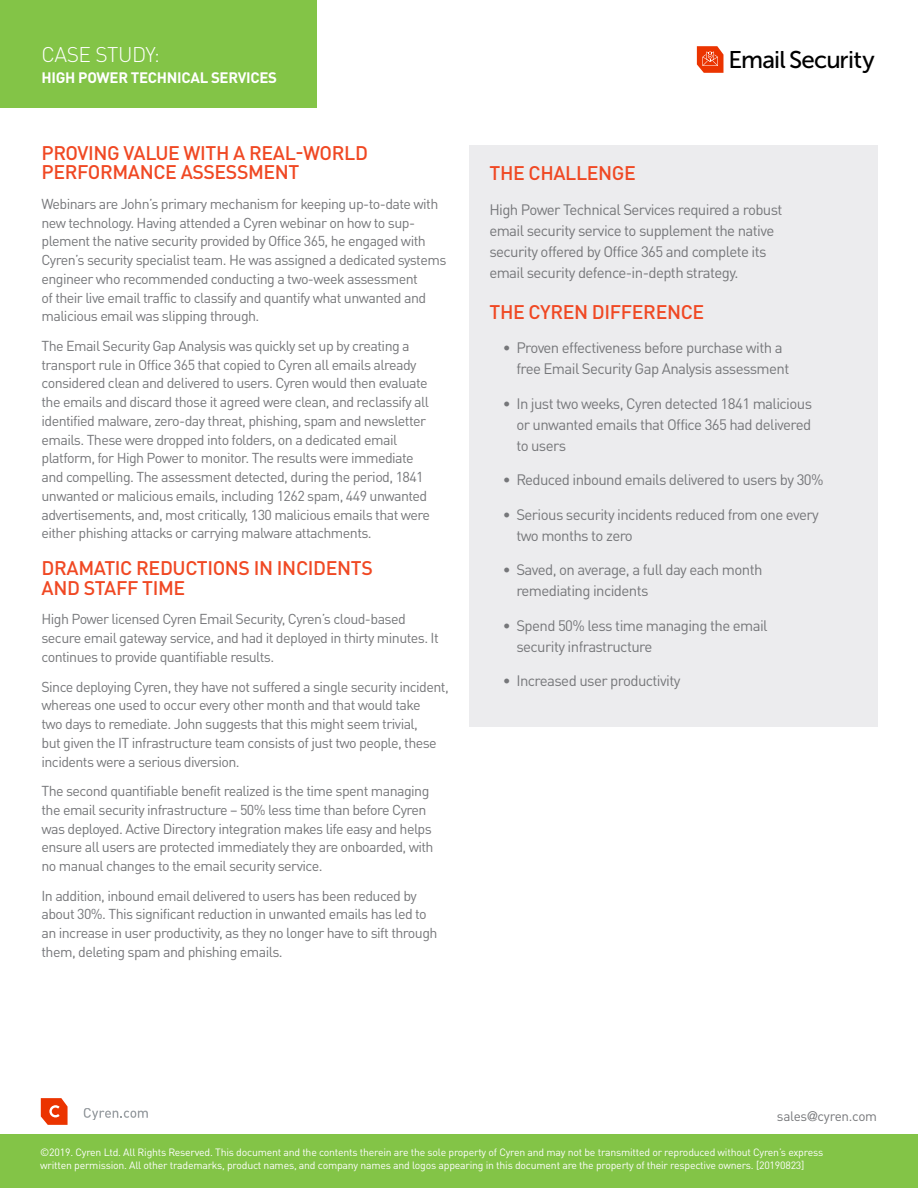
<style>
.page{position:relative;width:918px;height:1188px;background:#fff}
.page>*{position:absolute;margin:0;border:0;box-sizing:border-box;transform-origin:0 0}
.t1{font:24.15px "Museo Sans 500";letter-spacing:-.035em;color:#000}
.Title_Back_Page{font:300 21px "DINOT";letter-spacing:-.02em;color:#fff}
.t2{font:500 19.5px/19.5px "DINOT";letter-spacing:-.02em;color:#f04823}
.Body_text{font:15px/21px "DINOT";letter-spacing:-.04em;color:#76777a}
.Title_Back_Page-2{font:700 15px "DINOT";letter-spacing:-.02em;color:#fff}
.Body_text-2{font:14.25px/18.8px "DINOT";letter-spacing:-.04em;color:#76777a}
.Body_text-3{font:13.5px "DINOT";letter-spacing:-.02em;color:#76777a}
.t3{font:10.5px/13.5px "DINOT";letter-spacing:-.02em;color:#fff}
.s1{font-family:"Helvetica Neue"}
</style>
<div class="page">
<div style="left:0;top:1135px;width:918px;height:53px;background:#83c447"></div>
<div style="left:0;top:0;width:316px;height:108px;background:#83c447"></div>
<div style="left:469px;top:145px;width:409px;height:582px;background:#ececee"></div>
<svg style="left:41px;top:1099px;width:27px;height:26px"></svg>
<svg style="left:84px;top:1108px;width:64px;height:12px"></svg>
<svg style="left:697px;top:46px;width:26px;height:27px"></svg>
<p class="Title_Back_Page" style="left:42px;top:42px;width:120px">CASE STUDY:</p>
<p class="Title_Back_Page-2" style="left:42px;top:68px;width:237px">HIGH POWER TECHNICAL SERVICES</p>
<h2 class="t2" style="left:42px;top:143px;width:328px">PROVING VALUE WITH A REAL-WORLD<br>PERFORMANCE ASSESSMENT</h2>
<p class="Body_text-2" style="left:41px;top:194px;width:406px">Webinars are John’s primary mechanism for keeping up-to-date with new technology. Having attended a Cyren webinar on how to sup&shy;plement the native security provided by Office 365, he engaged with Cyren’s security specialist team. He was assigned a dedicated systems engineer who recommended conducting a two-week assessment<br>of their live email traffic to classify and quantify what unwanted and malicious email was slipping through.</p>
<p class="Body_text-2" style="left:41px;top:336px;width:390px">The Email Security Gap Analysis was quickly set up by creating a transport rule in Office 365 that copied to Cyren all emails already considered clean and delivered to users. Cyren would then evaluate the emails and discard those it agreed were clean, and reclassify all identified malware, zero-day threat, phishing, spam and newsletter emails. These were dropped into folders, on a dedicated email platform, for High Power to monitor. The results were immediate and compelling. The assessment detected, during the period, 1841 unwanted or malicious emails, including 1262 spam, 449 unwanted advertisements, and, most critically, 130 malicious emails that were either phishing attacks or carrying malware attachments.</p>
<h2 class="t2" style="left:42px;top:558px;width:333px">DRAMATIC REDUCTIONS IN INCIDENTS<br>AND STAFF TIME</h2>
<p class="Body_text-2" style="left:41px;top:610px;width:399px">High Power licensed Cyren Email Security, Cyren’s cloud-based secure email gateway service, and had it deployed in thirty minutes. It continues to provide quantifiable results.</p>
<p class="Body_text-2" style="left:41px;top:677px;width:409px">Since deploying Cyren, they have not suffered a single security incident, whereas one used to occur every other month and that would take<br>two days to remediate. John suggests that this might seem trivial,<br>but given the IT infrastructure team consists of just two people, these incidents were a serious diversion.</p>
<p class="Body_text-2" style="left:41px;top:781px;width:394px">The second quantifiable benefit realized is the time spent managing the email security infrastructure – 50% less time than before Cyren was deployed. Active Directory integration makes life easy and helps ensure all users are protected immediately they are onboarded, with no manual changes to the email security service.</p>
<p class="Body_text-2" style="left:41px;top:886px;width:398px">In addition, inbound email delivered to users has been reduced by about 30%. This significant reduction in unwanted emails has led to an increase in user productivity, as they no longer have to sift through them, deleting spam and phishing emails.</p>
<p class="t1" style="left:728px;top:46px;width:148px">Email Security</p>
<h2 class="t2" style="left:489px;top:163px;width:148px">THE CHALLENGE</h2>
<p class="Body_text" style="left:489px;top:198px;width:295px">High Power Technical Services required a robust email security service to supplement the native security offered by Office 365 and complete its email security defence-in-depth strategy.</p>
<h2 class="t2" style="left:489px;top:302px;width:216px">THE CYREN DIFFERENCE</h2>
<p class="Body_text" style="left:516px;top:337px;width:275px;text-indent:-14px">• Proven effectiveness before purchase with a free Email Security Gap Analysis assessment</p>
<p class="Body_text" style="left:516px;top:393px;width:297px;text-align:justify;text-indent:-14px">• In just two weeks, Cyren detected 1841 malicious or unwanted emails that Office 365 had delivered to users</p>
<p class="Body_text" style="left:503px;top:469px;width:322px">• Reduced inbound emails delivered to users by 30%</p>
<p class="Body_text" style="left:516px;top:504px;width:304px;text-indent:-14px">• Serious security incidents reduced from one every two months to zero</p>
<p class="Body_text" style="left:516px;top:559px;width:248px;text-indent:-14px">• Saved, on average, a full day each month remediating incidents</p>
<p class="Body_text" style="left:516px;top:615px;width:253px;text-indent:-14px">• Spend 50% less time managing the email security infrastructure</p>
<p class="Body_text" style="left:503px;top:670px;width:179px">• Increased user productivity</p>
<p class="Body_text-3" style="left:777px;top:1107px;width:102px">sales<span class="s1">@</span>cyren.com</p>
<p class="t3" style="left:40px;top:1145px;width:784px">©2019. Cyren Ltd. All Rights Reserved. This document and the contents therein are the sole property of Cyren and may not be transmitted or reproduced without Cyren’s express written permission. All other trademarks, product names, and company names and logos appearing in this document are the property of their respective owners. [20190823]</p>
</div>
